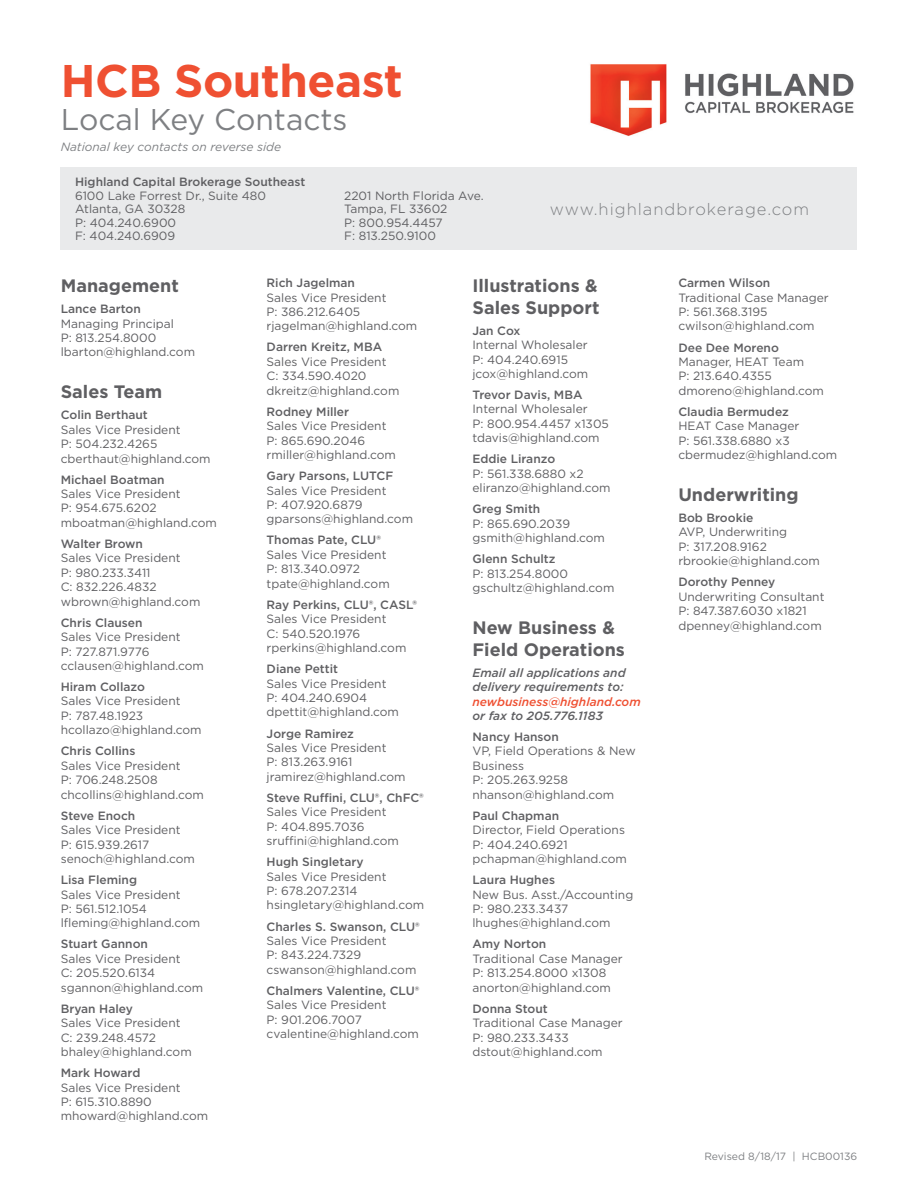
<style>
.page{position:relative;width:918px;height:1188px;background:#fff}
.page>*{position:absolute;margin:0;border:0;box-sizing:border-box;transform-origin:0 0}
.t1{font:700 45.75px "Gotham";letter-spacing:-.01em;color:#ef5032}
.t2{font:30px "Gotham";color:#7e8083}
.t3{font:700 18px/21.6px "Gotham";color:#5f5f62}
.t4{font:300 16.5px "Gotham";letter-spacing:.06em;color:#7e8083}
.t5{font:12px/14.4px "Gotham";color:#5f5f62}
.t6{font:500 12px "Gotham";color:#5f5f62}
.t7{font:italic 500 12px/14.4px "Gotham";color:#5f5f62}
.t8{font:italic 12px "Gotham";color:#7e8083}
.t9{font:italic 500 12px "Gotham";color:#ef5032}
.t10{font:10.5px "Gotham";color:#7e8083}
</style>
<div class="page">
<div style="left:61px;top:167px;width:796px;height:82px;background:#e9eaeb"></div>
<img style="left:590px;top:64px;width:264px;height:72px">
<h1 class="t1" style="left:61px;top:51px;width:344px">HCB Southeast</h1>
<h2 class="t2" style="left:61px;top:101px;width:288px">Local Key Contacts</h2>
<p class="t8" style="left:61px;top:140px;width:222px">National key contacts on reverse side</p>
<p class="t6" style="left:75px;top:174px;width:232px">Highland Capital Brokerage Southeast</p>
<p class="t5" style="left:75px;top:188px;width:192px;line-height:13.5px">6100 Lake Forrest Dr., Suite 480<br>Atlanta, GA 30328<br>P: 404.240.6900<br>F: 404.240.6909</p>
<p class="t5" style="left:344px;top:188px;width:141px;line-height:13.5px">2201 North Florida Ave.<br>Tampa, FL 33602<br>P: 800.954.4457<br>F: 813.250.9100</p>
<h3 class="t4" style="left:550px;top:199px;width:261px">www.highlandbrokerage.com</h3>
<h3 class="t3" style="left:61px;top:275px;width:120px">Management</h3>
<p class="t6" style="left:61px;top:301px;width:82px">Lance Barton</p>
<p class="t5" style="left:61px;top:316px;width:136px">Managing Principal<br>P: 813.254.8000 lbarton@highland.com</p>
<h3 class="t3" style="left:61px;top:381px;width:103px">Sales Team</h3>
<p class="t6" style="left:61px;top:407px;width:89px">Colin Berthaut</p>
<p class="t5" style="left:61px;top:422px;width:151px">Sales Vice President<br>P: 504.232.4265 cberthaut@highland.com</p>
<p class="t6" style="left:61px;top:472px;width:105px">Michael Boatman</p>
<p class="t5" style="left:61px;top:486px;width:158px">Sales Vice President<br>P: 954.675.6202 mboatman@highland.com</p>
<p class="t6" style="left:61px;top:536px;width:84px">Walter Brown</p>
<p class="t5" style="left:61px;top:551px;width:141px">Sales Vice President<br>P: 980.233.3411<br>C: 832.226.4832 wbrown@highland.com</p>
<p class="t6" style="left:61px;top:615px;width:83px">Chris Clausen</p>
<p class="t5" style="left:61px;top:629px;width:145px">Sales Vice President<br>P: 727.871.9776 cclausen@highland.com</p>
<p class="t6" style="left:61px;top:679px;width:86px">Hiram Collazo</p>
<p class="t5" style="left:61px;top:694px;width:142px">Sales Vice President<br>P: 787.48.1923 hcollazo@highland.com</p>
<p class="t6" style="left:61px;top:743px;width:76px">Chris Collins</p>
<p class="t5" style="left:61px;top:758px;width:145px">Sales Vice President<br>P: 706.248.2508 chcollins@highland.com</p>
<p class="t6" style="left:61px;top:808px;width:76px">Steve Enoch</p>
<p class="t5" style="left:61px;top:822px;width:136px">Sales Vice President<br>P: 615.939.2617 senoch@highland.com</p>
<p class="t6" style="left:61px;top:872px;width:78px">Lisa Fleming</p>
<p class="t5" style="left:61px;top:887px;width:141px">Sales Vice President<br>P: 561.512.1054 lfleming@highland.com</p>
<p class="t6" style="left:61px;top:936px;width:89px">Stuart Gannon</p>
<p class="t5" style="left:61px;top:951px;width:144px">Sales Vice President<br>C: 205.520.6134 sgannon@highland.com</p>
<p class="t6" style="left:61px;top:1001px;width:74px">Bryan Haley</p>
<p class="t5" style="left:61px;top:1016px;width:133px">Sales Vice President<br>C: 239.248.4572 bhaley@highland.com</p>
<p class="t6" style="left:61px;top:1065px;width:81px">Mark Howard</p>
<p class="t5" style="left:61px;top:1080px;width:149px">Sales Vice President<br>P: 615.310.8890 mhoward@highland.com</p>
<p class="t6" style="left:267px;top:275px;width:90px">Rich Jagelman</p>
<p class="t5" style="left:267px;top:290px;width:152px">Sales Vice President<br>P: 386.212.6405 rjagelman@highland.com</p>
<p class="t6" style="left:267px;top:339px;width:117px">Darren Kreitz, MBA</p>
<p class="t5" style="left:267px;top:354px;width:134px">Sales Vice President<br>C: 334.590.4020 dkreitz@highland.com</p>
<p class="t6" style="left:267px;top:404px;width:84px">Rodney Miller</p>
<p class="t5" style="left:267px;top:418px;width:131px">Sales Vice President<br>P: 865.690.2046 rmiller@highland.com</p>
<p class="t6" style="left:267px;top:468px;width:128px">Gary Parsons, LUTCF</p>
<p class="t5" style="left:267px;top:483px;width:148px">Sales Vice President<br>P: 407.920.6879 gparsons@highland.com</p>
<p class="t6" style="left:267px;top:532px;width:116px">Thomas Pate, CLU®</p>
<p class="t5" style="left:267px;top:547px;width:125px">Sales Vice President<br>P: 813.340.0972 tpate@highland.com</p>
<p class="t6" style="left:267px;top:597px;width:152px">Ray Perkins, CLU®, CASL®</p>
<p class="t5" style="left:267px;top:612px;width:141px">Sales Vice President<br>C: 540.520.1976 rperkins@highland.com</p>
<p class="t6" style="left:267px;top:661px;width:73px">Diane Pettit</p>
<p class="t5" style="left:267px;top:676px;width:134px">Sales Vice President<br>P: 404.240.6904 dpettit@highland.com</p>
<p class="t6" style="left:267px;top:725px;width:89px">Jorge Ramirez</p>
<p class="t5" style="left:267px;top:740px;width:141px">Sales Vice President<br>P: 813.263.9161 jramirez@highland.com</p>
<p class="t6" style="left:267px;top:790px;width:159px">Steve Ruffini, CLU®, ChFC®</p>
<p class="t5" style="left:267px;top:805px;width:134px">Sales Vice President<br>P: 404.895.7036 sruffini@highland.com</p>
<p class="t6" style="left:267px;top:854px;width:99px">Hugh Singletary</p>
<p class="t5" style="left:267px;top:869px;width:159px">Sales Vice President<br>P: 678.207.2314 hsingletary@highland.com</p>
<p class="t6" style="left:267px;top:918px;width:155px">Charles S. Swanson, CLU®</p>
<p class="t5" style="left:267px;top:933px;width:151px">Sales Vice President<br>P: 843.224.7329 cswanson@highland.com</p>
<p class="t6" style="left:267px;top:983px;width:154px">Chalmers Valentine, CLU®</p>
<p class="t5" style="left:267px;top:998px;width:154px">Sales Vice President<br>P: 901.206.7007 cvalentine@highland.com</p>
<h3 class="t3" style="left:472px;top:275px;width:129px">Illustrations &amp;<br>Sales Support</h3>
<p class="t6" style="left:472px;top:323px;width:49px">Jan Cox</p>
<p class="t5" style="left:472px;top:337px;width:117px">Internal Wholesaler<br>P: 404.240.6915 jcox@highland.com</p>
<p class="t6" style="left:472px;top:387px;width:111px">Trevor Davis, MBA</p>
<p class="t5" style="left:472px;top:402px;width:138px">Internal Wholesaler<br>P: 800.954.4457 x1305 tdavis@highland.com</p>
<p class="t6" style="left:472px;top:451px;width:84px">Eddie Liranzo</p>
<p class="t5" style="left:472px;top:466px;width:140px">P: 561.338.6880 x2 eliranzo@highland.com</p>
<p class="t6" style="left:472px;top:501px;width:69px">Greg Smith</p>
<p class="t5" style="left:472px;top:516px;width:134px">P: 865.690.2039 gsmith@highland.com</p>
<p class="t6" style="left:472px;top:551px;width:85px">Glenn Schultz</p>
<p class="t5" style="left:472px;top:566px;width:143px">P: 813.254.8000 gschultz@highland.com</p>
<h3 class="t3" style="left:472px;top:617px;width:154px">New Business &amp;<br>Field Operations</h3>
<p class="t7" style="left:472px;top:665px;width:155px">Email all applications and delivery requirements to:</p>
<p class="t9" style="left:472px;top:693px;width:170px">newbusiness@highland.com</p>
<p class="t7" style="left:472px;top:708px;width:132px">or fax to 205.776.1183</p>
<p class="t6" style="left:472px;top:729px;width:88px">Nancy Hanson</p>
<p class="t5" style="left:472px;top:744px;width:165px">VP, Field Operations &amp; New<br>Business<br>P: 205.263.9258 nhanson@highland.com</p>
<p class="t6" style="left:472px;top:808px;width:88px">Paul Chapman</p>
<p class="t5" style="left:472px;top:822px;width:156px">Director, Field Operations<br>P: 404.240.6921 pchapman@highland.com</p>
<p class="t6" style="left:472px;top:872px;width:84px">Laura Hughes</p>
<p class="t5" style="left:472px;top:887px;width:162px">New Bus. Asst./Accounting<br>P: 980.233.3437 lhughes@highland.com</p>
<p class="t6" style="left:472px;top:936px;width:75px">Amy Norton</p>
<p class="t5" style="left:472px;top:951px;width:152px">Traditional Case Manager<br>P: 813.254.8000 x1308 anorton@highland.com</p>
<p class="t6" style="left:472px;top:1001px;width:77px">Donna Stout</p>
<p class="t5" style="left:472px;top:1016px;width:152px">Traditional Case Manager<br>P: 980.233.3433 dstout@highland.com</p>
<p class="t6" style="left:678px;top:275px;width:93px">Carmen Wilson</p>
<p class="t5" style="left:678px;top:290px;width:152px">Traditional Case Manager<br>P: 561.368.3195 cwilson@highland.com</p>
<p class="t6" style="left:678px;top:339px;width:102px">Dee Dee Moreno</p>
<p class="t5" style="left:678px;top:354px;width:147px">Manager, HEAT Team<br>P: 213.640.4355 dmoreno@highland.com</p>
<p class="t6" style="left:678px;top:404px;width:112px">Claudia Bermudez</p>
<p class="t5" style="left:678px;top:419px;width:160px">HEAT Case Manager<br>P: 561.338.6880 x3 cbermudez@highland.com</p>
<h3 class="t3" style="left:678px;top:484px;width:122px">Underwriting</h3>
<p class="t6" style="left:678px;top:510px;width:77px">Bob Brookie</p>
<p class="t5" style="left:678px;top:525px;width:143px">AVP, Underwriting<br>P: 317.208.9162 rbrookie@highland.com</p>
<p class="t6" style="left:678px;top:574px;width:99px">Dorothy Penney</p>
<p class="t5" style="left:678px;top:589px;width:148px">Underwriting Consultant<br>P: 847.387.6030 x1821 dpenney@highland.com</p>
<p class="t10" style="left:704px;top:1149px;width:154px">Revised 8/18/17 | HCB00136</p>
</div>
